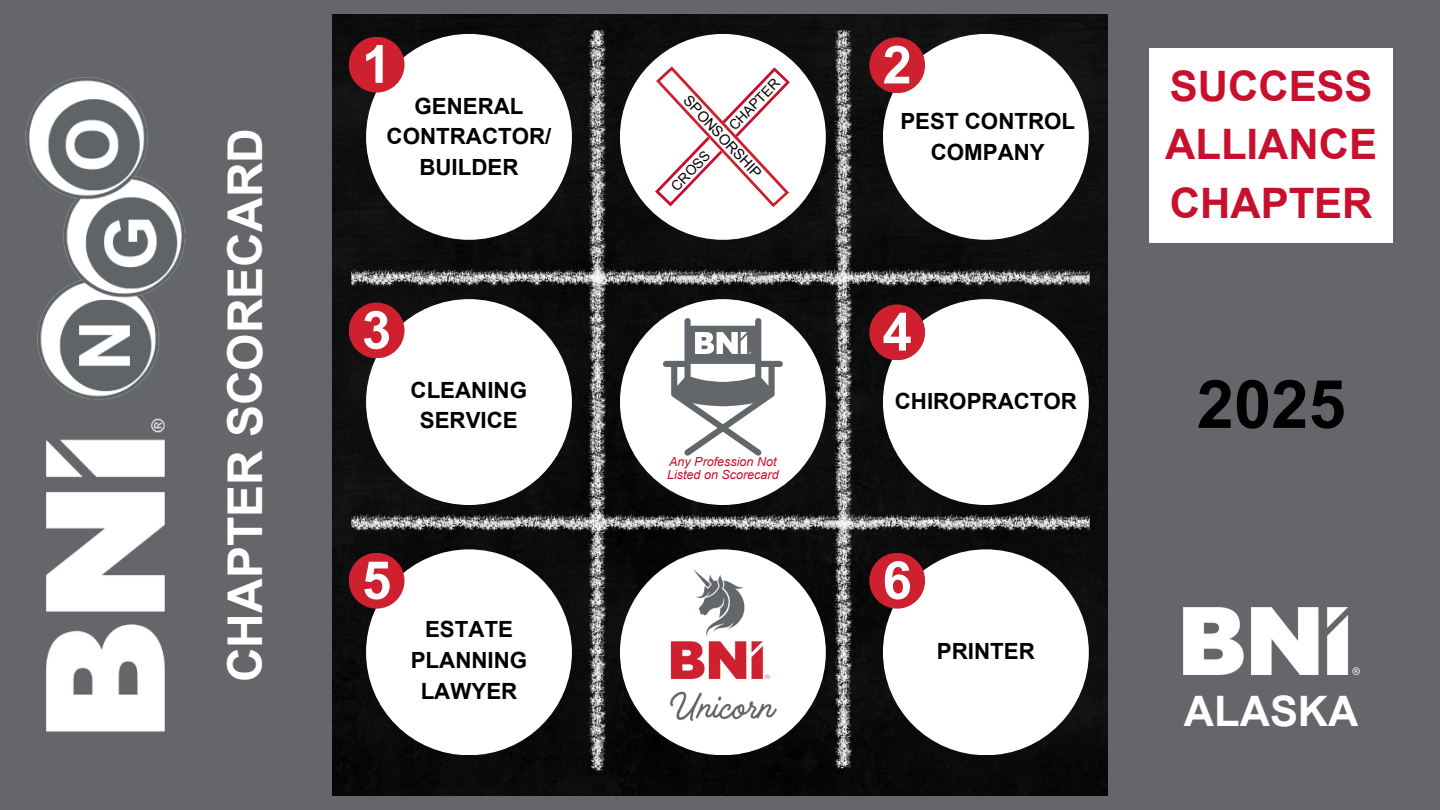
<style>
.page{position:relative;width:1440px;height:810px;background:#64666a}
.page>*{position:absolute;margin:0;border:0;box-sizing:border-box;transform-origin:0 0}
.t1{font:700 67px "Arial";color:#000}
.t2{font:700 52.6px "Arial";color:#fff}
.t3{font:700 48px "Arial";color:#fff}
.t4{font:700 42px/58.5px "Arial";color:#c8102e;text-align:justify}
.t5{font:700 42px "Arial";color:#fff}
.t6{font:700 22.3px/30.8px "Arial";color:#000;text-align:center}
.t7{font:14.5px "Arial";color:#000}
.t8{font:13.8px "Arial";color:#000}
.t9{font:italic 12.5px/13px "Arial";color:#c8102e}
</style>
<div class="page">
<img style="left:25px;top:77px;width:160px;height:655px">
<img style="left:332px;top:14px;width:776px;height:782px">
<div style="left:620px;top:299px;width:206px;height:206px;background:#fff;border-radius:50%"></div>
<div style="left:883px;top:34px;width:206px;height:206px;background:#fff;border-radius:50%"></div>
<div style="left:620px;top:34px;width:206px;height:206px;background:#fff;border-radius:50%"></div>
<div style="left:366px;top:34px;width:206px;height:206px;background:#fff;border-radius:50%"></div>
<div style="left:366px;top:299px;width:206px;height:206px;background:#fff;border-radius:50%"></div>
<div style="left:883px;top:299px;width:206px;height:206px;background:#fff;border-radius:50%"></div>
<div style="left:366px;top:549px;width:206px;height:206px;background:#fff;border-radius:50%"></div>
<div style="left:883px;top:549px;width:206px;height:206px;background:#fff;border-radius:50%"></div>
<div style="left:349px;top:37px;width:56px;height:56px;background:#cf2030;border-radius:50%"></div>
<div style="left:349px;top:303px;width:56px;height:55px;background:#cf2030;border-radius:50%"></div>
<div style="left:349px;top:553px;width:56px;height:56px;background:#cf2030;border-radius:50%"></div>
<div style="left:869px;top:305px;width:56px;height:55px;background:#cf2030;border-radius:50%"></div>
<div style="left:869px;top:553px;width:56px;height:56px;background:#cf2030;border-radius:50%"></div>
<div style="left:869px;top:37px;width:56px;height:56px;background:#cf2030;border-radius:50%"></div>
<svg style="left:655px;top:66px;width:135px;height:141px"></svg>
<svg style="left:663px;top:318px;width:120px;height:138px"></svg>
<img style="left:696px;top:332px;width:54px;height:21px">
<div style="left:1150px;top:48px;width:243px;height:194px;background:#fff"></div>
<img style="left:1184px;top:608px;width:175px;height:67px">
<img style="left:616px;top:548px;width:207px;height:207px">
<p class="t3" style="left:219px;top:682px;width:556px;rotate:-90deg">CHAPTER SCORECARD</p>
<p class="t2" style="left:362px;top:35px;width:31px">1</p>
<h4 class="t6" style="left:387px;top:90px;width:166px">GENERAL<br>CONTRACTOR/<br>BUILDER</h4>
<h2 class="t2" style="left:362px;top:301px;width:31px">3</h2>
<p class="t6" style="left:411px;top:374px;width:118px">CLEANING<br>SERVICE</p>
<p class="t2" style="left:362px;top:551px;width:31px">5</p>
<h4 class="t6" style="left:411px;top:614px;width:118px">ESTATE<br>PLANNING</h4>
<h4 class="t6" style="left:421px;top:676px;width:98px">LAWYER</h4>
<h5 class="t8" style="left:726px;top:123px;width:67px;rotate:-46deg">CHAPTER</h5>
<p class="t7" style="left:692px;top:92px;width:108px;rotate:47deg">SPONSORSHIP</p>
<h5 class="t8" style="left:668px;top:183px;width:41px;rotate:-46deg">CROS</h5>
<p class="t9" style="left:667px;top:455px;width:113px">Any Profession Not<br>Listed on Scorecard</p>
<h5 class="t2" style="left:883px;top:36px;width:31px">2</h5>
<h4 class="t6" style="left:900px;top:106px;width:176px">PEST CONTROL<br>COMPANY</h4>
<p class="t2" style="left:883px;top:303px;width:31px">4</p>
<p class="t6" style="left:895px;top:386px;width:184px">CHIROPRACTOR</p>
<h4 class="t2" style="left:883px;top:551px;width:31px">6</h4>
<p class="t6" style="left:937px;top:636px;width:99px">PRINTER</p>
<h4 class="t4" style="left:1165px;top:57px;width:214px">SUCCESS ALLIANCE CHAPTER</h4>
<p class="t1" style="left:1197px;top:367px;width:151px">2025</p>
<p class="t5" style="left:1184px;top:688px;width:176px">ALASKA</p>
</div>
